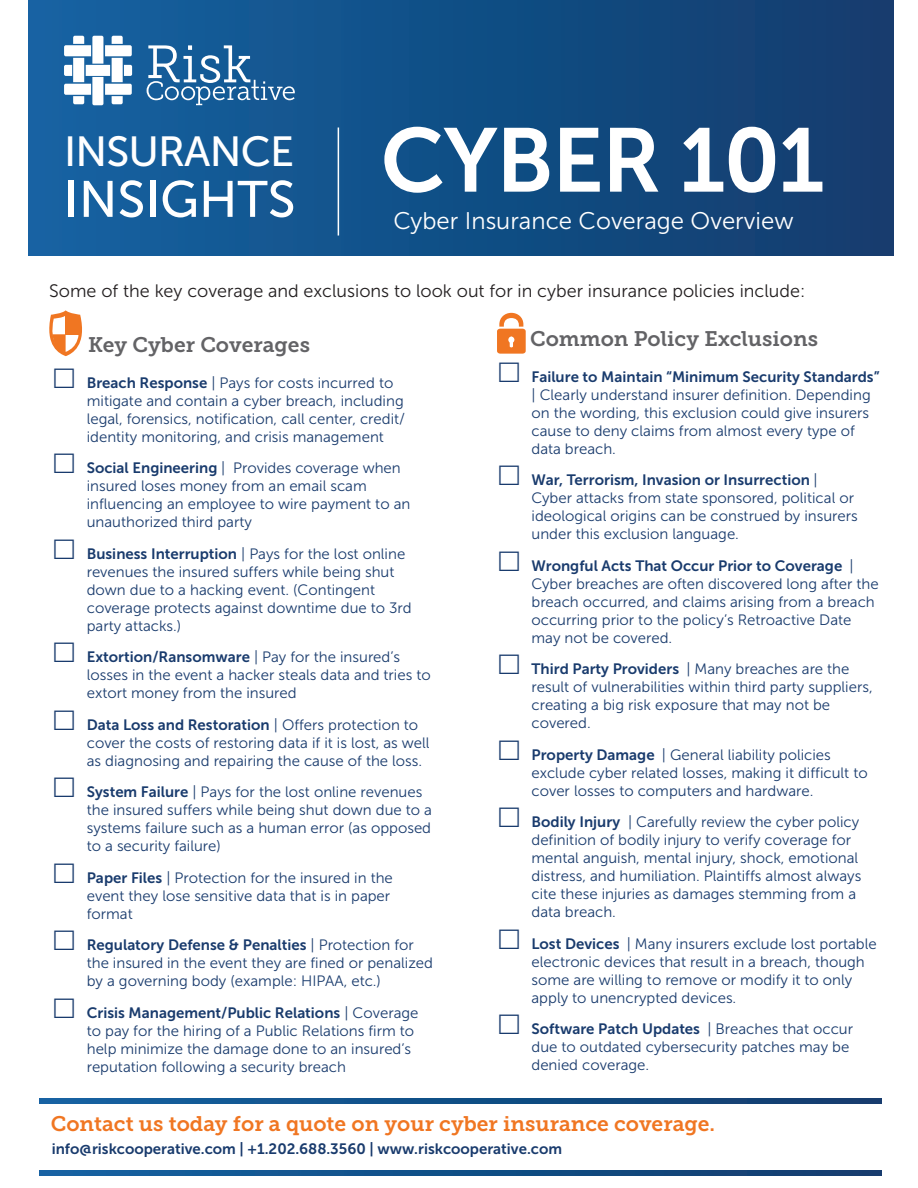
<style>
.page{position:relative;width:918px;height:1188px;background:#fff}
.page>*{position:absolute;margin:0;border:0;box-sizing:border-box;transform-origin:0 0}
.t1{font:90px "Museo Sans 700";letter-spacing:-.02em;color:#fff}
.t2{font:51px "Museo Sans 500";color:#fff}
.t3{font:48px "Museo Sans 300";color:#fff}
.t4{font:42px "Museo Sans 500";color:#fff}
.t5{font:42px "Museo Sans 500";letter-spacing:-.02em;color:#fff}
.t6{font:24px "Museo Sans 300";color:#fff}
.t7{font:21px "Museo Slab 700";color:#f07622}
.t8{font:21px "Museo Slab 700";color:#636366}
.t9{font:18px "Museo Sans 300";color:#231f20}
.t10{font:15px/18px "Museo Sans 300";color:#193b6d}
.t11{font:15px "Museo Sans 700";color:#193b6d}
.s1{font-family:"Museo Sans 700"}
</style>
<div class="page">
<svg style="left:499px;top:313px;width:24px;height:14px"></svg>
<div style="left:497px;top:329px;width:29px;height:25px;background:#f07622;border-radius:3px"></div>
<svg style="left:508px;top:337px;width:6px;height:10px"></svg>
<svg style="left:39px;top:1098px;width:843px;height:6px;background:#124e86"></svg>
<svg style="left:49px;top:310px;width:33px;height:46px"></svg>
<div style="left:28px;top:0;width:865px;height:256px;background:linear-gradient(to right,#1462a1,#123b6c)"></div>
<hr style="left:338px;top:128px;width:1px;height:108px;background:#fff">
<svg style="left:147px;top:45px;width:148px;height:60px;background:#437aaa"></svg>
<svg style="left:64px;top:36px;width:68px;height:69px"></svg>
<svg style="left:39px;top:1170px;width:843px;height:6px;background:#124e86"></svg>
<p class="t5" style="left:64px;top:128px;width:232px">INSURANCE</p>
<p class="t2" style="left:64px;top:171px;width:233px">INSIGHTS</p>
<p class="t4" style="left:54px;top:135px;width:294px">CYBER POLICY</p>
<p class="t3" style="left:54px;top:182px;width:291px">EXCLUSIONS</p>
<p class="t1" style="left:381px;top:110px;width:445px">CYBER 101</p>
<p class="t6" style="left:394px;top:208px;width:401px">Cyber Insurance Coverage Overview</p>
<p class="t9" style="left:49px;top:281px;width:758px">Some of the key coverage and exclusions to look out for in cyber insurance policies include:</p>
<p class="t8" style="left:88px;top:332px;width:223px">Key Cyber Coverages</p>
<p class="t10" style="left:87px;top:374px;width:320px"><span class="s1">Breach Response</span> | Pays for costs incurred to mitigate and contain a cyber breach, including legal, forensics, notification, call center, credit/ identity monitoring, and crisis management</p>
<p class="t10" style="left:87px;top:459px;width:325px"><span class="s1">Social Engineering</span> | Provides coverage when insured loses money from an email scam influencing an employee to wire payment to an unauthorized third party</p>
<p class="t10" style="left:87px;top:545px;width:326px"><span class="s1">Business Interruption</span> | Pays for the lost online revenues the insured suffers while being shut down due to a hacking event. (Contingent coverage protects against downtime due to 3rd party attacks.)</p>
<p class="t10" style="left:87px;top:648px;width:345px"><span class="s1">Extortion/Ransomware</span> | Pay for the insured’s losses in the event a hacker steals data and tries to extort money from the insured</p>
<p class="t10" style="left:87px;top:716px;width:344px"><span class="s1">Data Loss and Restoration</span> | Offers protection to cover the costs of restoring data if it is lost, as well as diagnosing and repairing the cause of the loss.</p>
<p class="t10" style="left:87px;top:783px;width:347px"><span class="s1">System Failure</span> | Pays for the lost online revenues the insured suffers while being shut down due to a systems failure such as a human error (as opposed to a security failure)</p>
<p class="t10" style="left:87px;top:869px;width:308px"><span class="s1">Paper Files</span> | Protection for the insured in the event they lose sensitive data that is in paper format</p>
<p class="t10" style="left:87px;top:936px;width:348px"><span class="s1">Regulatory Defense &amp; Penalties</span> | Protection for the insured in the event they are fined or penalized by a governing body (example: HIPAA, etc.)</p>
<p class="t10" style="left:87px;top:1004px;width:333px"><span class="s1">Crisis Management/Public Relations</span> | Coverage to pay for the hiring of a Public Relations firm to help minimize the damage done to an insured’s reputation following a security breach</p>
<p class="t8" style="left:530px;top:327px;width:290px">Common Policy Exclusions</p>
<p class="t10" style="left:532px;top:368px;width:350px"><span class="s1">Failure to Maintain “Minimum Security Standards” </span>| Clearly understand insurer definition. Depending on the wording, this exclusion could give insurers cause to deny claims from almost every type of data breach.</p>
<p class="t10" style="left:532px;top:471px;width:328px"><span class="s1">War, Terrorism, Invasion or Insurrection</span> | Cyber attacks from state sponsored, political or ideological origins can be construed by insurers under this exclusion language.</p>
<p class="t10" style="left:532px;top:557px;width:349px"><span class="s1">Wrongful Acts That Occur Prior to Coverage</span> | Cyber breaches are often discovered long after the breach occurred, and claims arising from a breach occurring prior to the policy’s Retroactive Date may not be covered.</p>
<p class="t10" style="left:532px;top:660px;width:343px"><span class="s1">Third Party Providers</span> | Many breaches are the result of vulnerabilities within third party suppliers, creating a big risk exposure that may not be covered.</p>
<p class="t10" style="left:532px;top:746px;width:338px"><span class="s1">Property Damage</span> | General liability policies exclude cyber related losses, making it difficult to cover losses to computers and hardware.</p>
<p class="t10" style="left:532px;top:813px;width:331px"><span class="s1">Bodily Injury</span> | Carefully review the cyber policy definition of bodily injury to verify coverage for mental anguish, mental injury, shock, emotional distress, and humiliation. Plaintiffs almost always cite these injuries as damages stemming from a data breach.</p>
<p class="t10" style="left:532px;top:935px;width:347px"><span class="s1">Lost Devices</span> | Many insurers exclude lost portable electronic devices that result in a breach, though some are willing to remove or modify it to only apply to unencrypted devices.</p>
<p class="t10" style="left:532px;top:1020px;width:323px"><span class="s1">Software Patch Updates</span> | Breaches that occur due to outdated cybersecurity patches may be denied coverage.</p>
<p class="t7" style="left:51px;top:1111px;width:666px">Contact us today for a quote on your cyber insurance coverage.</p>
<p class="t11" style="left:52px;top:1140px;width:512px">info@riskcooperative.com | +1.202.688.3560 | www.riskcooperative.com</p>
</div>
